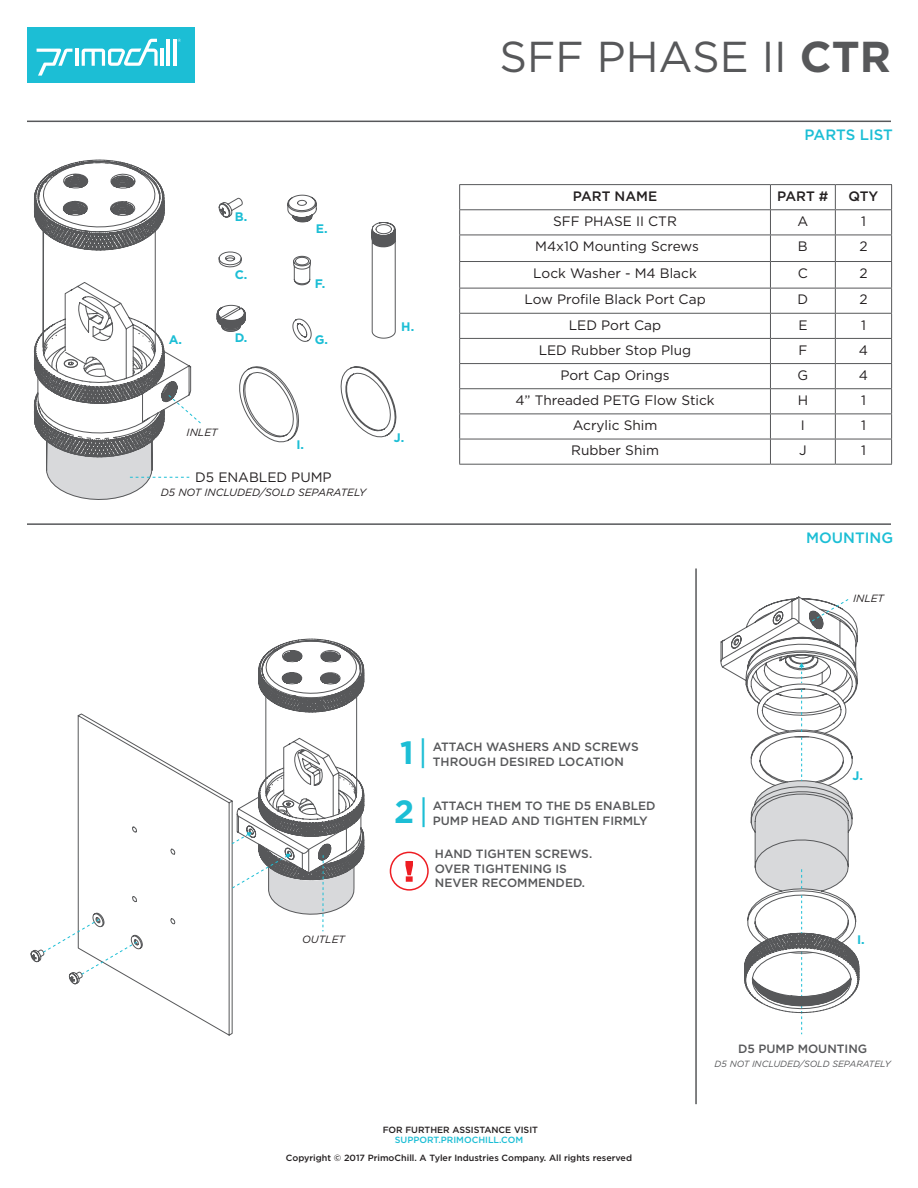
<style>
.page{position:relative;width:918px;height:1188px;background:#fff}
.page>*{position:absolute;margin:0;border:0;box-sizing:border-box;transform-origin:0 0}
.t1{font:43.2px "Gotham";color:#57585a}
.t2{font:700 32.25px/58.9px "Gotham";color:#1cbed5}
.t3{font:500 15px "Gotham";color:#1cbed5}
.t4{font:13.65px "Gotham";color:#231f20}
.t5{font:500 13.65px "Gotham";color:#231f20}
.t6{font:700 12.45px "Gotham";color:#1cbed5}
.t7{font:500 12px/14.4px "Gotham";color:#57585a}
.t8{font:italic 10.5px "Gotham";color:#231f20}
.t9{font:500 9px "Gotham";color:#231f20}
.t10{font:italic 9px "Gotham";color:#57585a}
.t11{font:500 9px "Gotham";color:#1cbed5}
.s1{font-weight:700}
.s2{font-weight:400}
</style>
<div class="page">
<div style="left:27px;top:27px;width:167px;height:55px;background:#1cbed5"></div>
<hr style="left:75px;top:49px;width:4px;height:17px;background:#fff">
<hr style="left:161px;top:49px;width:3px;height:17px;background:#fff">
<hr style="left:167px;top:39px;width:3px;height:27px;background:#fff">
<svg style="left:82px;top:39px;width:76px;height:27px"></svg>
<hr style="left:173px;top:39px;width:3px;height:27px;background:#fff">
<svg style="left:37px;top:49px;width:35px;height:27px"></svg>
<hr style="left:27px;top:121px;width:864px;height:1px;background:#57585a">
<hr style="left:27px;top:523px;width:864px;height:2px;background:#57585a">
<svg style="left:258px;top:194px;width:121px;height:331px"></svg>
<svg style="left:31px;top:713px;width:293px;height:271px"></svg>
<svg style="left:42px;top:918px;width:96px;height:57px"></svg>
<svg style="left:219px;top:198px;width:24px;height:20px"></svg>
<svg style="left:219px;top:252px;width:23px;height:15px"></svg>
<svg style="left:292px;top:314px;width:20px;height:28px"></svg>
<svg style="left:287px;top:195px;width:30px;height:27px"></svg>
<svg style="left:293px;top:256px;width:18px;height:29px"></svg>
<svg style="left:216px;top:304px;width:30px;height:28px"></svg>
<hr style="left:459px;top:184px;width:311px;height:1px;background:#57585a">
<hr style="left:770px;top:184px;width:65px;height:1px;background:#57585a">
<hr style="left:835px;top:184px;width:57px;height:1px;background:#57585a">
<hr style="left:459px;top:235px;width:311px;height:1px;background:#57585a">
<hr style="left:770px;top:235px;width:65px;height:1px;background:#57585a">
<hr style="left:835px;top:235px;width:57px;height:1px;background:#57585a">
<hr style="left:459px;top:261px;width:311px;height:1px;background:#57585a">
<hr style="left:770px;top:261px;width:65px;height:1px;background:#57585a">
<hr style="left:835px;top:261px;width:57px;height:1px;background:#57585a">
<hr style="left:459px;top:288px;width:311px;height:1px;background:#57585a">
<hr style="left:770px;top:288px;width:65px;height:1px;background:#57585a">
<hr style="left:835px;top:288px;width:57px;height:1px;background:#57585a">
<hr style="left:459px;top:313px;width:311px;height:1px;background:#57585a">
<hr style="left:770px;top:313px;width:65px;height:1px;background:#57585a">
<hr style="left:835px;top:313px;width:57px;height:1px;background:#57585a">
<hr style="left:459px;top:338px;width:311px;height:1px;background:#57585a">
<hr style="left:770px;top:338px;width:65px;height:1px;background:#57585a">
<hr style="left:835px;top:338px;width:57px;height:1px;background:#57585a">
<hr style="left:459px;top:363px;width:311px;height:1px;background:#57585a">
<hr style="left:770px;top:363px;width:65px;height:1px;background:#57585a">
<hr style="left:835px;top:363px;width:57px;height:1px;background:#57585a">
<svg style="left:770px;top:185px;width:1px;height:279px"></svg>
<svg style="left:835px;top:185px;width:1px;height:279px"></svg>
<hr style="left:459px;top:209px;width:311px;height:1px;background:#57585a">
<hr style="left:770px;top:209px;width:65px;height:1px;background:#57585a">
<hr style="left:835px;top:209px;width:57px;height:1px;background:#57585a">
<hr style="left:459px;top:388px;width:311px;height:1px;background:#57585a">
<hr style="left:770px;top:388px;width:65px;height:1px;background:#57585a">
<hr style="left:835px;top:388px;width:57px;height:1px;background:#57585a">
<hr style="left:459px;top:414px;width:311px;height:1px;background:#57585a">
<hr style="left:770px;top:414px;width:65px;height:1px;background:#57585a">
<hr style="left:835px;top:414px;width:57px;height:1px;background:#57585a">
<hr style="left:459px;top:439px;width:311px;height:1px;background:#57585a">
<svg style="left:459px;top:185px;width:1px;height:279px"></svg>
<hr style="left:770px;top:439px;width:65px;height:1px;background:#57585a">
<hr style="left:835px;top:439px;width:57px;height:1px;background:#57585a">
<svg style="left:891px;top:185px;width:1px;height:279px"></svg>
<hr style="left:459px;top:464px;width:311px;height:1px;background:#57585a">
<hr style="left:770px;top:464px;width:65px;height:1px;background:#57585a">
<hr style="left:835px;top:464px;width:57px;height:1px;background:#57585a">
<svg style="left:372px;top:222px;width:24px;height:117px"></svg>
<svg style="left:720px;top:596px;width:138px;height:93px"></svg>
<svg style="left:744px;top:689px;width:115px;height:345px"></svg>
<svg style="left:799px;top:663px;width:5px;height:20px"></svg>
<hr style="left:695px;top:568px;width:2px;height:536px;background:#57585a">
<div style="left:390px;top:852px;width:39px;height:39px;border:2px solid #ee1d23;border-radius:50%"></div>
<svg style="left:405px;top:861px;width:8px;height:21px"></svg>
<svg style="left:341px;top:366px;width:55px;height:71px"></svg>
<svg style="left:239px;top:366px;width:60px;height:76px"></svg>
<svg style="left:33px;top:160px;width:168px;height:340px"></svg>
<svg style="left:811px;top:598px;width:38px;height:24px"></svg>
<svg style="left:231px;top:638px;width:134px;height:293px"></svg>
<h1 class="t1" style="left:500px;top:37px;width:393px">SFF PHASE II <span class="s1">CTR</span></h1>
<p class="t6" style="left:169px;top:334px;width:15px">A.</p>
<p class="t6" style="left:235px;top:211px;width:14px">B.</p>
<p class="t6" style="left:235px;top:269px;width:14px">C.</p>
<p class="t6" style="left:235px;top:332px;width:14px">D.</p>
<p class="t6" style="left:316px;top:223px;width:13px">E.</p>
<p class="t6" style="left:315px;top:278px;width:12px">F.</p>
<p class="t6" style="left:315px;top:334px;width:15px">G.</p>
<p class="t6" style="left:401px;top:321px;width:14px">H.</p>
<p class="t8" style="left:187px;top:428px;width:33px">INLET</p>
<p class="t6" style="left:296px;top:439px;width:9px">I.</p>
<p class="t4" style="left:195px;top:471px;width:138px">D5 ENABLED PUMP</p>
<p class="t8" style="left:161px;top:487px;width:207px">D5 NOT INCLUDED/SOLD SEPARATELY</p>
<p class="t6" style="left:394px;top:432px;width:12px">J.</p>
<p class="t3" style="left:805px;top:128px;width:90px">PARTS LIST</p>
<p class="t5" style="left:573px;top:190px;width:86px">PART NAME</p>
<p class="t5" style="left:777px;top:190px;width:53px">PART #</p>
<p class="t5" style="left:849px;top:190px;width:31px">QTY</p>
<p class="t4" style="left:553px;top:215px;width:125px">SFF PHASE II CTR</p>
<p class="t4" style="left:798px;top:215px;width:12px">A</p>
<p class="t4" style="left:861px;top:215px;width:6px">1</p>
<p class="t4" style="left:535px;top:240px;width:165px">M4x10 Mounting Screws</p>
<p class="t4" style="left:798px;top:240px;width:11px">B</p>
<p class="t4" style="left:859px;top:240px;width:10px">2</p>
<p class="t4" style="left:533px;top:267px;width:165px">Lock Washer - M4 Black</p>
<p class="t4" style="left:798px;top:267px;width:12px">C</p>
<p class="t4" style="left:859px;top:267px;width:10px">2</p>
<p class="t4" style="left:524px;top:294px;width:183px">Low Profile Black Port Cap</p>
<p class="t4" style="left:798px;top:294px;width:12px">D</p>
<p class="t4" style="left:859px;top:294px;width:10px">2</p>
<p class="t4" style="left:569px;top:319px;width:94px">LED Port Cap</p>
<p class="t4" style="left:798px;top:319px;width:11px">E</p>
<p class="t4" style="left:861px;top:319px;width:6px">1</p>
<p class="t4" style="left:539px;top:344px;width:154px">LED Rubber Stop Plug</p>
<p class="t4" style="left:798px;top:344px;width:10px">F</p>
<p class="t4" style="left:859px;top:344px;width:11px">4</p>
<p class="t4" style="left:560px;top:369px;width:111px">Port Cap Orings</p>
<p class="t4" style="left:798px;top:369px;width:12px">G</p>
<p class="t4" style="left:859px;top:369px;width:11px">4</p>
<p class="t4" style="left:515px;top:394px;width:201px">4” Threaded PETG Flow Stick</p>
<p class="t4" style="left:798px;top:394px;width:12px">H</p>
<p class="t4" style="left:861px;top:394px;width:6px">1</p>
<p class="t4" style="left:573px;top:419px;width:86px">Acrylic Shim</p>
<p class="t4" style="left:801px;top:419px;width:5px">I</p>
<p class="t4" style="left:861px;top:419px;width:6px">1</p>
<p class="t4" style="left:571px;top:445px;width:89px">Rubber Shim</p>
<p class="t4" style="left:799px;top:445px;width:9px">J</p>
<p class="t4" style="left:861px;top:445px;width:6px">1</p>
<p class="t3" style="left:806px;top:531px;width:89px">MOUNTING</p>
<p class="t8" style="left:853px;top:594px;width:33px">INLET</p>
<p class="t8" style="left:302px;top:935px;width:44px">OUTLET</p>
<h2 class="t2" style="left:394px;top:724px;width:36px">1 <span class="s2">|<br></span>2 <span class="s2">|</span></h2>
<p class="t7" style="left:433px;top:740px;width:207px">ATTACH WASHERS AND SCREWS<br>THROUGH DESIRED LOCATION</p>
<p class="t7" style="left:433px;top:799px;width:224px">ATTACH THEM TO THE D5 ENABLED<br>PUMP HEAD AND TIGHTEN FIRMLY</p>
<p class="t7" style="left:435px;top:847px;width:159px">HAND TIGHTEN SCREWS.<br>OVER TIGHTENING IS<br>NEVER RECOMMENDED.</p>
<p class="t6" style="left:853px;top:770px;width:12px">J.</p>
<p class="t6" style="left:857px;top:934px;width:9px">I.</p>
<p class="t7" style="left:738px;top:1043px;width:131px">D5 PUMP MOUNTING</p>
<p class="t10" style="left:715px;top:1059px;width:178px">D5 NOT INCLUDED/SOLD SEPARATELY</p>
<p class="t9" style="left:383px;top:1125px;width:157px">FOR FURTHER ASSISTANCE VISIT</p>
<p class="t11" style="left:395px;top:1136px;width:130px">SUPPORT.PRIMOCHILL.COM</p>
<p class="t9" style="left:286px;top:1154px;width:348px">Copyright © 2017 PrimoChill. A Tyler Industries Company. All rights reserved</p>
</div>
